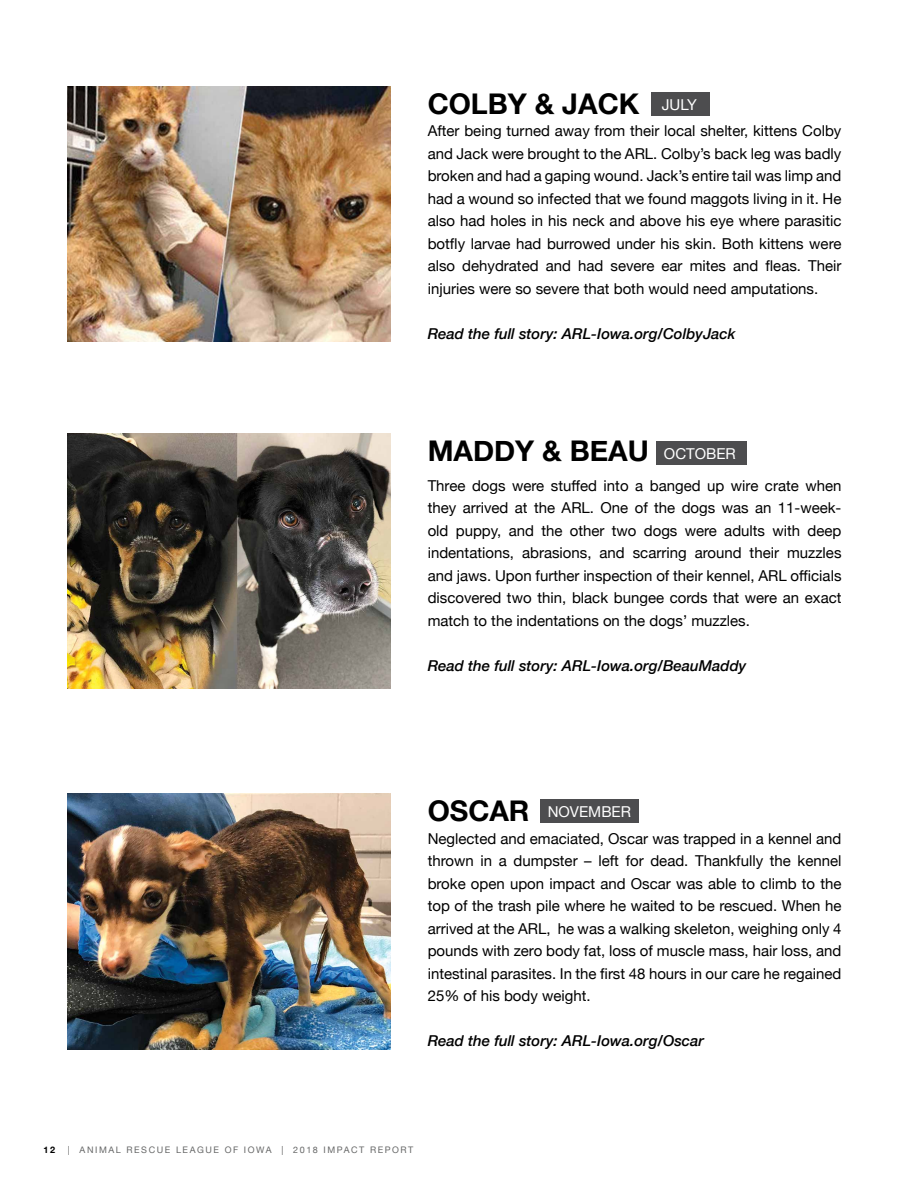
<style>
.page{position:relative;width:918px;height:1188px;background:#fff}
.page>*{position:absolute;margin:0;border:0;box-sizing:border-box;transform-origin:0 0}
.t1{font:700 28.5px "Helvetica Neue";color:#000}
.t2{font:15px/22.5px "Helvetica Neue";color:#000;text-align:justify}
.t3{font:italic 500 15px "Helvetica Neue";color:#000}
.t4{font:15px "Helvetica Neue";color:#fff}
.t5{font:9px "Helvetica Neue";letter-spacing:.175em;color:#666767}
.t6{font:700 9px "Helvetica Neue";color:#000}
</style>
<div class="page">
<img style="left:68px;top:793px;width:323px;height:256px">
<img style="left:68px;top:86px;width:322px;height:255px">
<img style="left:68px;top:433px;width:322px;height:256px">
<div style="left:540px;top:800px;width:99px;height:23px;background:#4d4d4f"></div>
<div style="left:651px;top:93px;width:59px;height:23px;background:#4d4d4f"></div>
<div style="left:657px;top:442px;width:90px;height:23px;background:#4d4d4f"></div>
<h1 class="t1" style="left:428px;top:81px;width:213px">COLBY &amp; JACK</h1>
<p class="t2" style="left:428px;top:121px;width:415px">After being turned away from their local shelter, kittens Colby and Jack were brought to the ARL. Colby’s back leg was badly broken and had a gaping wound. Jack’s entire tail was limp and had a wound so infected that we found maggots living in it. He also had holes in his neck and above his eye where parasitic botfly larvae had burrowed under his skin. Both kittens were also dehydrated and had severe ear mites and fleas. Their injuries were so severe that both would need amputations.</p>
<p class="t3" style="left:428px;top:321px;width:309px">Read the full story: ARL-Iowa.org/ColbyJack</p>
<p class="t4" style="left:662px;top:94px;width:37px">JULY</p>
<h1 class="t1" style="left:428px;top:429px;width:223px">MADDY &amp; BEAU</h1>
<p class="t2" style="left:428px;top:475px;width:415px">Three dogs were stuffed into a banged up wire crate when they arrived at the ARL. One of the dogs was an 11-week&shy;old puppy, and the other two dogs were adults with deep indentations, abrasions, and scarring around their muzzles and jaws. Upon further inspection of their kennel, ARL officials discovered two thin, black bungee cords that were an exact match to the indentations on the dogs’ muzzles.</p>
<p class="t3" style="left:428px;top:652px;width:320px">Read the full story: ARL-Iowa.org/BeauMaddy</p>
<p class="t4" style="left:664px;top:443px;width:73px">OCTOBER</p>
<h1 class="t1" style="left:428px;top:789px;width:103px">OSCAR</h1>
<p class="t2" style="left:428px;top:828px;width:415px">Neglected and emaciated, Oscar was trapped in a kennel and thrown in a dumpster – left for dead. Thankfully the kennel broke open upon impact and Oscar was able to climb to the top of the trash pile where he waited to be rescued. When he arrived at the ARL, he was a walking skeleton, weighing only 4 pounds with zero body fat, loss of muscle mass, hair loss, and intestinal parasites. In the first 48 hours in our care he regained 25% of his body weight.</p>
<p class="t3" style="left:428px;top:1028px;width:278px">Read the full story: ARL-Iowa.org/Oscar</p>
<p class="t4" style="left:548px;top:801px;width:85px">NOVEMBER</p>
<p class="t6" style="left:43px;top:1143px;width:13px">12</p>
<p class="t5" style="left:68px;top:1143px;width:347px">| ANIMAL RESCUE LEAGUE OF IOWA | 2018 IMPACT REPORT</p>
</div>
